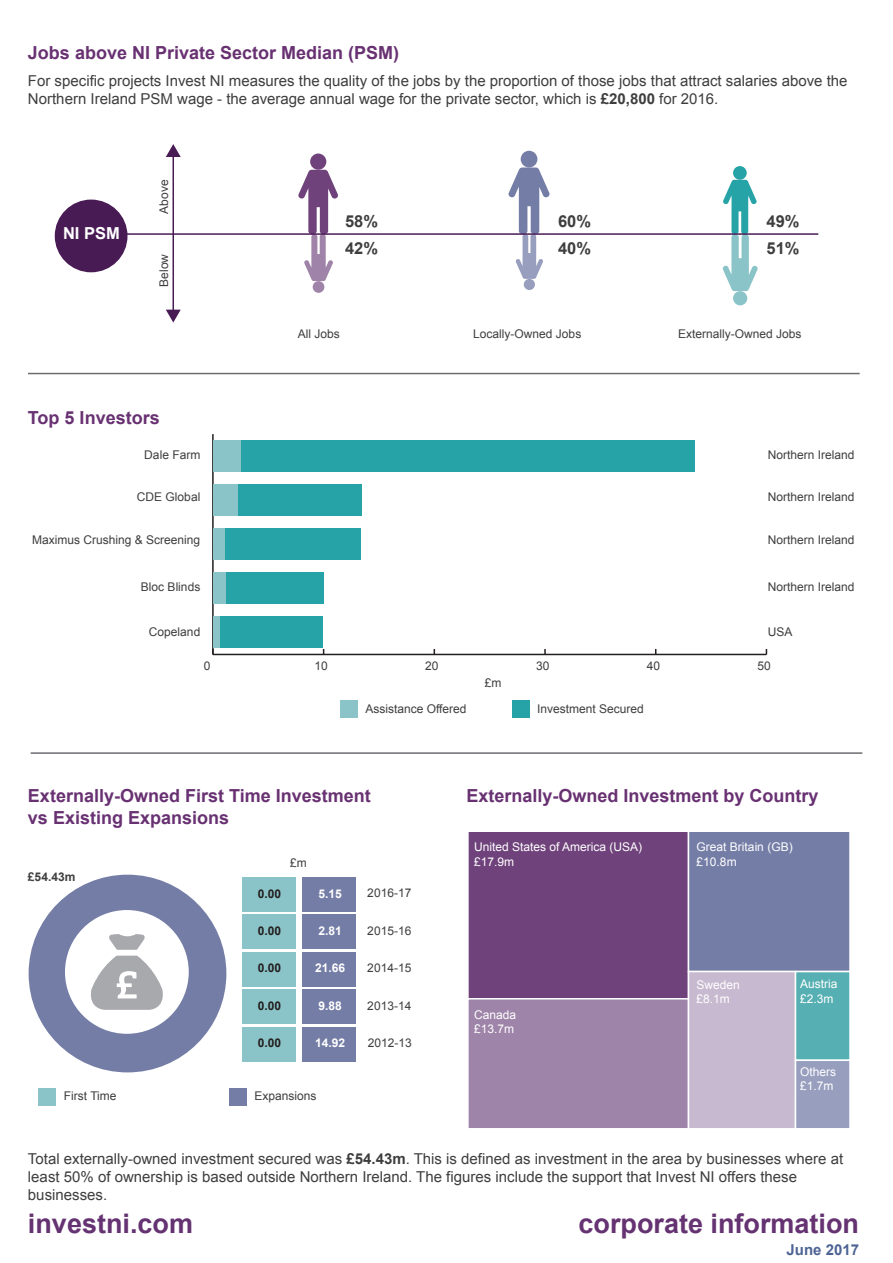
<style>
.page{position:relative;width:893px;height:1263px;background:#fff}
.page>*{position:absolute;margin:0;border:0;box-sizing:border-box;transform-origin:0 0}
.t1{font:700 27px "Arial";color:#653272}
.t2{font:700 18px/21.6px "Arial";color:#683172}
.t3{font:700 16.5px/26.2px "Arial";color:#3e3e3f}
.t4{font:700 16.5px "Arial";color:#fff}
.t5{font:15px/18px "Arial";color:#3e3e3f}
.t6{font:700 15px "Arial";color:#4d6394}
.t7{font:12px "Arial";color:#3e3e3f}
.t8{font:12px/14.4px "Arial";color:#fff}
.t9{font:700 12px "Arial";color:#fff}
.t10{font:700 12px "Arial";color:#231f20}
.t11{font:700 12px "Arial";color:#3e3e3f}
.s1{font-weight:700}
</style>
<div class="page">
<div style="left:29px;top:875px;width:197px;height:197px;background:#747da6;border-radius:99px"></div>
<div style="left:302px;top:877px;width:53px;height:34px;background:#747da6"></div>
<div style="left:302px;top:915px;width:53px;height:34px;background:#747da6"></div>
<div style="left:302px;top:952px;width:53px;height:34px;background:#747da6"></div>
<div style="left:302px;top:989px;width:53px;height:34px;background:#747da6"></div>
<div style="left:302px;top:1027px;width:53px;height:34px;background:#747da6"></div>
<div style="left:243px;top:877px;width:53px;height:34px;background:#8bc4c8"></div>
<div style="left:243px;top:915px;width:53px;height:34px;background:#8bc4c8"></div>
<div style="left:243px;top:952px;width:53px;height:34px;background:#8bc4c8"></div>
<div style="left:243px;top:989px;width:53px;height:34px;background:#8bc4c8"></div>
<div style="left:243px;top:1027px;width:53px;height:34px;background:#8bc4c8"></div>
<div style="left:65px;top:910px;width:124px;height:124px;background:#fff;border-radius:50%"></div>
<svg style="left:109px;top:934px;width:36px;height:16px"></svg>
<svg style="left:91px;top:956px;width:72px;height:54px"></svg>
<div style="left:229px;top:1088px;width:17px;height:17px;background:#747da6"></div>
<div style="left:39px;top:1088px;width:17px;height:17px;background:#8bc4c8"></div>
<div style="left:512px;top:701px;width:17px;height:17px;background:#26a3a6"></div>
<div style="left:340px;top:701px;width:17px;height:17px;background:#8bc4c8"></div>
<hr style="left:213px;top:654px;width:553px;height:1px;background:#231f20">
<hr style="left:212px;top:434px;width:2px;height:220px;background:#231f20">
<div style="left:241px;top:440px;width:454px;height:32px;background:#26a3a6"></div>
<div style="left:238px;top:484px;width:124px;height:32px;background:#26a3a6"></div>
<div style="left:225px;top:528px;width:135px;height:32px;background:#26a3a6"></div>
<div style="left:225px;top:572px;width:99px;height:32px;background:#26a3a6"></div>
<div style="left:220px;top:616px;width:103px;height:32px;background:#26a3a6"></div>
<div style="left:213px;top:440px;width:28px;height:32px;background:#8bc4c8"></div>
<div style="left:213px;top:484px;width:25px;height:32px;background:#8bc4c8"></div>
<div style="left:213px;top:528px;width:12px;height:32px;background:#8bc4c8"></div>
<div style="left:213px;top:572px;width:12px;height:32px;background:#8bc4c8"></div>
<div style="left:213px;top:616px;width:7px;height:32px;background:#8bc4c8"></div>
<div style="left:733px;top:291px;width:14px;height:14px;background:#8bc4c8;border-radius:50%"></div>
<div style="left:733px;top:166px;width:14px;height:14px;background:#26a3a6;border-radius:50%"></div>
<svg style="left:722px;top:180px;width:36px;height:111px"></svg>
<div style="left:524px;top:279px;width:11px;height:11px;background:#989ebe;border-radius:50%"></div>
<div style="left:521px;top:151px;width:16px;height:16px;background:#747da6;border-radius:50%"></div>
<svg style="left:508px;top:167px;width:42px;height:112px"></svg>
<div style="left:313px;top:281px;width:11px;height:12px;background:#9f83a8;border-radius:50%"></div>
<div style="left:310px;top:154px;width:16px;height:16px;background:#6f427b;border-radius:50%"></div>
<svg style="left:298px;top:170px;width:40px;height:111px"></svg>
<hr style="left:127px;top:233px;width:691px;height:2px;background:#491b55">
<div style="left:55px;top:200px;width:72px;height:72px;background:#491b55;border-radius:50%"></div>
<div style="left:55px;top:200px;width:72px;height:72px;border:2px solid #491b55;border-radius:50%"></div>
<hr style="left:172px;top:155px;width:2px;height:157px;background:#491b55">
<svg style="left:166px;top:144px;width:15px;height:13px"></svg>
<svg style="left:166px;top:310px;width:15px;height:13px"></svg>
<hr style="left:28px;top:373px;width:832px;height:1px;background:#6c6d70">
<hr style="left:31px;top:752px;width:831px;height:2px;background:#6c6d70">
<div style="left:467px;top:830px;width:222px;height:169px;background:#6f427b;border:2px solid #fff"></div>
<div style="left:688px;top:830px;width:163px;height:142px;background:#747da6;border:2px solid #fff"></div>
<div style="left:467px;top:998px;width:222px;height:131px;background:#9f84a9;border:2px solid #fff"></div>
<div style="left:688px;top:971px;width:108px;height:158px;background:#c7b9d0;border:2px solid #fff"></div>
<div style="left:795px;top:971px;width:56px;height:90px;background:#56afb2;border:2px solid #fff"></div>
<div style="left:795px;top:1059px;width:56px;height:70px;background:#989ebe;border:2px solid #fff"></div>
<p class="t2" style="left:28px;top:42px;width:373px">Jobs above NI Private Sector Median (PSM)</p>
<p class="t5" style="left:28px;top:72px;width:821px">For specific projects Invest NI measures the quality of the jobs by the proportion of those jobs that attract salaries above the<br>Northern Ireland PSM wage - the average annual wage for the private sector, which is <span class="s1">£20,800</span> for 2016.</p>
<p class="t7" style="left:156px;top:214px;width:36px;rotate:-90deg">Above</p>
<p class="t4" style="left:63px;top:222px;width:58px">NI PSM</p>
<p class="t3" style="left:345px;top:209px;width:35px">58%<br>42%</p>
<p class="t3" style="left:558px;top:209px;width:35px">60%<br>40%</p>
<p class="t3" style="left:767px;top:209px;width:35px">49%<br>51%</p>
<p class="t7" style="left:156px;top:287px;width:34px;rotate:-90deg">Below</p>
<p class="t2" style="left:28px;top:407px;width:133px">Top 5 Investors</p>
<p class="t7" style="left:144px;top:447px;width:58px">Dale Farm</p>
<p class="t7" style="left:137px;top:489px;width:65px">CDE Global</p>
<p class="t7" style="left:32px;top:532px;width:170px">Maximus Crushing &amp; Screening</p>
<p class="t7" style="left:141px;top:578px;width:61px">Bloc Blinds</p>
<p class="t7" style="left:149px;top:623px;width:53px">Copeland</p>
<p class="t7" style="left:298px;top:325px;width:44px">All Jobs</p>
<p class="t7" style="left:473px;top:325px;width:110px">Locally-Owned Jobs</p>
<p class="t7" style="left:678px;top:325px;width:125px">Externally-Owned Jobs</p>
<p class="t7" style="left:768px;top:447px;width:88px">Northern Ireland</p>
<p class="t7" style="left:768px;top:489px;width:88px">Northern Ireland</p>
<p class="t7" style="left:768px;top:532px;width:88px">Northern Ireland</p>
<p class="t7" style="left:768px;top:578px;width:88px">Northern Ireland</p>
<p class="t7" style="left:768px;top:623px;width:26px">USA</p>
<p class="t7" style="left:204px;top:658px;width:8px">0</p>
<p class="t7" style="left:315px;top:658px;width:15px">10</p>
<p class="t7" style="left:425px;top:658px;width:15px">20</p>
<p class="t7" style="left:536px;top:658px;width:15px">30</p>
<p class="t7" style="left:647px;top:658px;width:15px">40</p>
<p class="t7" style="left:757px;top:658px;width:15px">50</p>
<p class="t7" style="left:485px;top:675px;width:18px">£m</p>
<p class="t7" style="left:365px;top:700px;width:103px">Assistance Offered</p>
<p class="t7" style="left:537px;top:700px;width:108px">Investment Secured</p>
<p class="t2" style="left:28px;top:785px;width:344px">Externally-Owned First Time Investment vs Existing Expansions</p>
<p class="t2" style="left:466px;top:785px;width:354px">Externally-Owned Investment by Country</p>
<p class="t7" style="left:290px;top:855px;width:18px">£m</p>
<p class="t7" style="left:367px;top:885px;width:46px">2016-17</p>
<p class="t7" style="left:367px;top:922px;width:46px">2015-16</p>
<p class="t7" style="left:367px;top:960px;width:46px">2014-15</p>
<p class="t7" style="left:367px;top:997px;width:46px">2013-14</p>
<p class="t7" style="left:368px;top:1035px;width:46px">2012-13</p>
<p class="t8" style="left:474px;top:840px;width:170px">United States of America (USA) £17.9m</p>
<p class="t8" style="left:697px;top:840px;width:98px">Great Britain (GB) £10.8m</p>
<p class="t11" style="left:28px;top:869px;width:49px">£54.43m</p>
<p class="t9" style="left:318px;top:885px;width:25px">5.15</p>
<p class="t9" style="left:318px;top:922px;width:25px">2.81</p>
<p class="t9" style="left:315px;top:960px;width:32px">21.66</p>
<p class="t9" style="left:318px;top:997px;width:25px">9.88</p>
<p class="t9" style="left:315px;top:1034px;width:32px">14.92</p>
<p class="t10" style="left:258px;top:885px;width:25px">0.00</p>
<p class="t10" style="left:258px;top:922px;width:25px">0.00</p>
<p class="t10" style="left:258px;top:960px;width:25px">0.00</p>
<p class="t10" style="left:258px;top:997px;width:25px">0.00</p>
<p class="t10" style="left:258px;top:1034px;width:25px">0.00</p>
<p class="t8" style="left:697px;top:977px;width:45px">Sweden £8.1m</p>
<p class="t8" style="left:800px;top:977px;width:39px">Austria £2.3m</p>
<p class="t8" style="left:474px;top:1007px;width:44px">Canada £13.7m</p>
<p class="t7" style="left:64px;top:1088px;width:54px">First Time</p>
<p class="t7" style="left:255px;top:1088px;width:64px">Expansions</p>
<p class="t8" style="left:800px;top:1064px;width:38px">Others £1.7m</p>
<p class="t5" style="left:28px;top:1149px;width:817px">Total externally-owned investment secured was <span class="s1">£54.43m</span>. This is defined as investment in the area by businesses where at least 50% of ownership is based outside Northern Ireland. The figures include the support that Invest NI offers these businesses.</p>
<h1 class="t1" style="left:28px;top:1204px;width:167px">investni.com</h1>
<h1 class="t1" style="left:578px;top:1204px;width:282px">corporate information</h1>
<p class="t6" style="left:786px;top:1239px;width:74px">June 2017</p>
</div>
